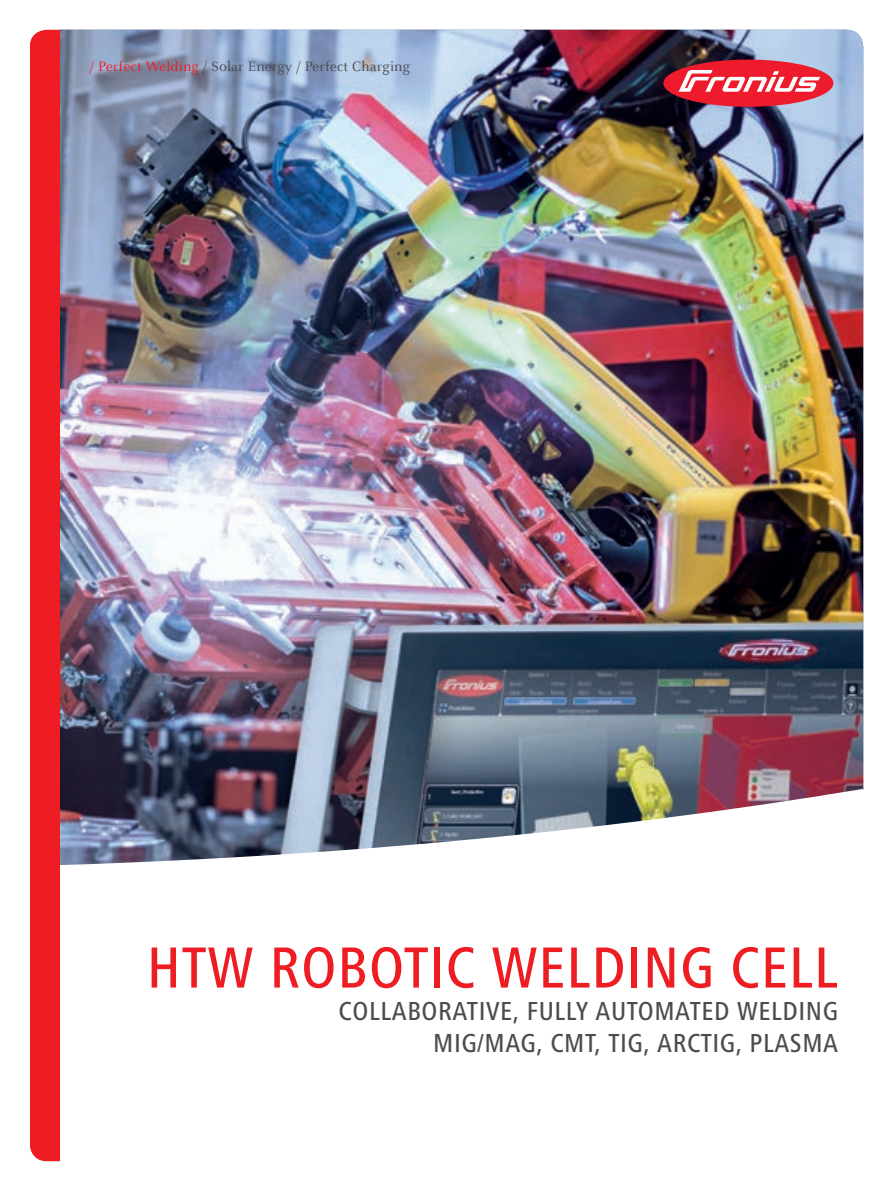
<style>
.page{position:relative;width:893px;height:1191px;background:#fff}
.page>*{position:absolute;margin:0;border:0;box-sizing:border-box;transform-origin:0 0}
.t1{font:500 condensed 60px "Frutiger Next LTW1 G";letter-spacing:.015em;color:#ee1d23}
.t2{font:500 condensed 27px/32.4px "Frutiger Next LTW1 G";letter-spacing:.02em;color:#4b4c4d;text-align:right}
.t3{font:15px "Celeste Offc Pro";letter-spacing:.01em;color:#4b4c4d}
.s1{color:#ee1d23}
</style>
<div class="page">
<img style="left:60px;top:30px;width:803px;height:835px">
<div style="left:30px;top:30px;width:30px;height:1131px;background:#ee1d23"></div>
<div style="left:663px;top:60px;width:170px;height:47px;background:#ee1b2d;border-radius:50%"></div>
<svg style="left:679px;top:70px;width:141px;height:22px"></svg>
<p class="t3" style="left:90px;top:57px;width:322px"><span class="s1">/ Perfect Welding</span> / Solar Energy / Perfect Charging</p>
<h1 class="t1" style="left:147px;top:933px;width:693px">HTW ROBOTIC WELDING CELL</h1>
<p class="t2" style="left:339px;top:994px;width:501px">COLLABORATIVE, FULLY AUTOMATED WELDING<br>MIG/MAG, CMT, TIG, ARCTIG, PLASMA</p>
</div>
